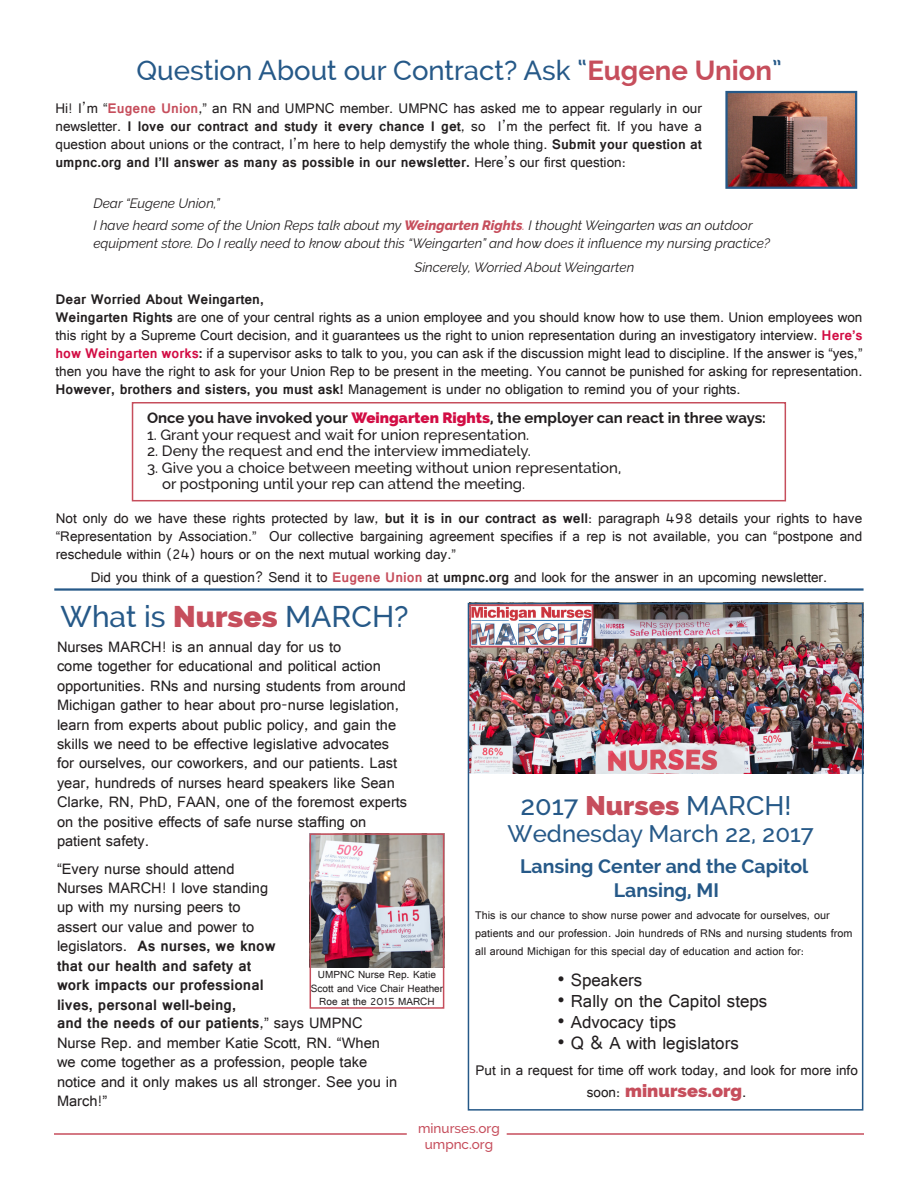
<style>
.page{position:relative;width:918px;height:1188px;background:#fff}
.page>*{position:absolute;margin:0;border:0;box-sizing:border-box;transform-origin:0 0}
.t1{font:500 30px "Raleway";color:#265988}
.t2{font:500 27.6px "Raleway";color:#265988}
.t3{font:500 27px "Raleway";color:#265988}
.t4{font:500 24px "Raleway";color:#265988}
.t5{font:700 19.5px "Raleway";color:#265988}
.t6{font:18.75px "Raavi";color:#231f20}
.t7{font:800 18px "Raleway";color:#c64e5c}
.t8{font:16.2px/19.5px "Raavi";color:#231f20}
.t9{font:15px/18px "Raavi";color:#231f20;text-align:justify}
.t10{font:500 15px "Raleway";color:#231f20}
.t11{font:700 15px "Raleway";color:#231f20}
.t12{font:700 15px "Raavi";color:#231f20}
.t13{font:italic 13.5px "Raleway";color:#231f20}
.t14{font:500 13.5px "Raleway";color:#c64e5c}
.t15{font:12px/18px "Raavi";color:#231f20}
.t16{font:11.1px/13.4px "Raavi";color:#231f20;text-align:center}
.s1{font-weight:700;color:#c64e5c}
.s2{font-weight:700}
.s3{font-weight:800;color:#c64e5c}
.s4{color:#c64e5c}
.s5{font-weight:700;color:#d20d44}
.s6{font-weight:800;color:#d20d44}
.s7{font-family:"Raavi";font-weight:400;font-size:15px;color:#231f20}
.s8{font-family:"Raavi";font-weight:400;font-size:15.75px;color:#231f20}
</style>
<div class="page">
<hr style="left:54px;top:588px;width:810px;height:3px;background:#265988">
<img style="left:728px;top:94px;width:126px;height:92px">
<div style="left:725px;top:91px;width:132px;height:98px;border:2px solid #265988"></div>
<img style="left:313px;top:836px;width:128px;height:131px">
<div style="left:310px;top:833px;width:134px;height:176px;border:2px solid #c64e5c"></div>
<hr style="left:54px;top:1133px;width:353px;height:2px;background:#c64e5c">
<img style="left:471px;top:606px;width:389px;height:167px">
<div style="left:468px;top:603px;width:395px;height:508px;border:2px solid #265988"></div>
<img style="left:472px;top:607px;width:118px;height:38px">
<div style="left:469px;top:604px;width:124px;height:44px;border:2px solid #c64e5c"></div>
<hr style="left:507px;top:1133px;width:357px;height:2px;background:#c64e5c">
<div style="left:132px;top:402px;width:654px;height:99px;border:2px solid #c64e5c"></div>
<p class="t2" style="left:136px;top:54px;width:647px">Question About our Contract? Ask “<span class="s1">Eugene Union</span>”</p>
<p class="t9" style="left:56px;top:99px;width:648px">Hi! I’m “<span class="s1">Eugene Union</span>,” an RN and UMPNC member. UMPNC has asked me to appear regularly in our newsletter. <span class="s2">I love our contract and study it every chance I get</span>, so I’m the perfect fit. If you have a question about unions or the contract, I’m here to help demystify the whole thing. <span class="s2">Submit your question at umpnc.org and I’ll answer as many as possible in our newsletter.</span> Here’s our first question:</p>
<p class="t13" style="left:93px;top:195px;width:128px">Dear “Eugene Union,”</p>
<p class="t13" style="left:93px;top:217px;width:661px">I have heard some of the Union Reps talk about my <span class="s3">Weingarten Rights</span><span class="s4">.</span> I thought Weingarten was an outdoor</p>
<p class="t13" style="left:93px;top:235px;width:678px">equipment store. Do I really need to know about this “Weingarten” and how does it influence my nursing practice?</p>
<p class="t13" style="left:414px;top:259px;width:221px">Sincerely, Worried About Weingarten</p>
<p class="t12" style="left:56px;top:290px;width:210px">Dear Worried About Weingarten,</p>
<p class="t9" style="left:56px;top:308px;width:809px"><span class="s2">Weingarten Rights</span> are one of your central rights as a union employee and you should know how to use them. Union employees won this right by a Supreme Court decision, and it guarantees us the right to union representation during an investigatory interview. <span class="s5">Here’s how Weingarten works</span><span class="s2">:</span> if a supervisor asks to talk to you, you can ask if the discussion might lead to discipline. If the answer is “yes,” then you have the right to ask for your Union Rep to be present in the meeting. You cannot be punished for asking for representation.<br><span class="s2">However, brothers and sisters, you must ask!</span> Management is under no obligation to remind you of your rights.</p>
<p class="t11" style="left:147px;top:409px;width:620px">Once you have invoked your <span class="s6">Weingarten Rights</span>, the employer can react in three ways:</p>
<p class="t10" style="left:147px;top:426px;width:384px">1. Grant your request and wait for union representation.</p>
<p class="t10" style="left:147px;top:442px;width:385px">2. Deny the request and end the interview immediately.</p>
<p class="t10" style="left:147px;top:459px;width:476px">3. Give you a choice between meeting without union representation,</p>
<p class="t10" style="left:162px;top:475px;width:365px">or postponing until your rep can attend the meeting.</p>
<p class="t9" style="left:56px;top:509px;width:808px">Not only do we have these rights protected by law, <span class="s2">but it is in our contract as well</span>: paragraph 498 details your rights to have “Representation by Association.” Our collective bargaining agreement specifies if a rep is not available, you can “postpone and reschedule within (24) hours or on the next mutual working day.”</p>
<p class="t9" style="left:91px;top:568px;width:738px">Did you think of a question? Send it to <span class="s1">Eugene Union</span> at <span class="s2">umpnc.org</span> and look for the answer in an upcoming newsletter.</p>
<p class="t1" style="left:61px;top:599px;width:350px">What is <span class="s3">Nurses</span> MARCH?</p>
<p class="t8" style="left:57px;top:636px;width:352px">Nurses MARCH! is an annual day for us to<br>come together for educational and political action opportunities. RNs and nursing students from around Michigan gather to hear about pro-nurse legislation, learn from experts about public policy, and gain the skills we need to be effective legislative advocates for ourselves, our coworkers, and our patients. Last year, hundreds of nurses heard speakers like Sean Clarke, RN, PhD, FAAN, one of the foremost experts on the positive effects of safe nurse staffing on patient safety.</p>
<p class="t8" style="left:57px;top:858px;width:220px">“Every nurse should attend<br>Nurses MARCH! I love standing up with my nursing peers to assert our value and power to legislators. <span class="s2">As nurses, we know that our health and safety at work impacts our professional lives, personal well-being,</span></p>
<p class="t16" style="left:311px;top:968px;width:134px">UMPNC Nurse Rep. Katie<br>Scott and Vice Chair Heather<br>Roe at the 2015 MARCH</p>
<p class="t8" style="left:57px;top:1013px;width:342px"><span class="s2">and the needs of our patients</span>,” says UMPNC Nurse Rep. and member Katie Scott, RN. “When we come together as a profession, people take notice and it only makes us all stronger. See you in March!”</p>
<p class="t3" style="left:521px;top:790px;width:272px">2017 <span class="s3">Nurses</span> MARCH!</p>
<p class="t4" style="left:508px;top:820px;width:308px">Wednesday March 22, 2017</p>
<p class="t5" style="left:520px;top:855px;width:290px">Lansing Center and the Capitol</p>
<p class="t5" style="left:614px;top:879px;width:107px">Lansing, MI</p>
<p class="t15" style="left:475px;top:906px;width:379px">This is our chance to show nurse power and advocate for ourselves, our patients and our profession. Join hundreds of RNs and nursing students from all around Michigan for this special day of education and action for:</p>
<p class="t6" style="left:558px;top:969px;width:86px">• Speakers</p>
<p class="t6" style="left:558px;top:990px;width:211px">• Rally on the Capitol steps</p>
<p class="t6" style="left:558px;top:1011px;width:120px">• Advocacy tips</p>
<p class="t6" style="left:558px;top:1032px;width:183px">• Q &amp; A with legislators</p>
<p class="t9" style="left:476px;top:1061px;width:384px">Put in a request for time off work today, and look for more info</p>
<p class="t7" style="left:587px;top:1080px;width:161px"><span class="s7">soon:</span> minurses.org<span class="s8">.</span></p>
<p class="t14" style="left:418px;top:1120px;width:83px">minurses.org</p>
<p class="t14" style="left:425px;top:1137px;width:70px">umpnc.org</p>
</div>
